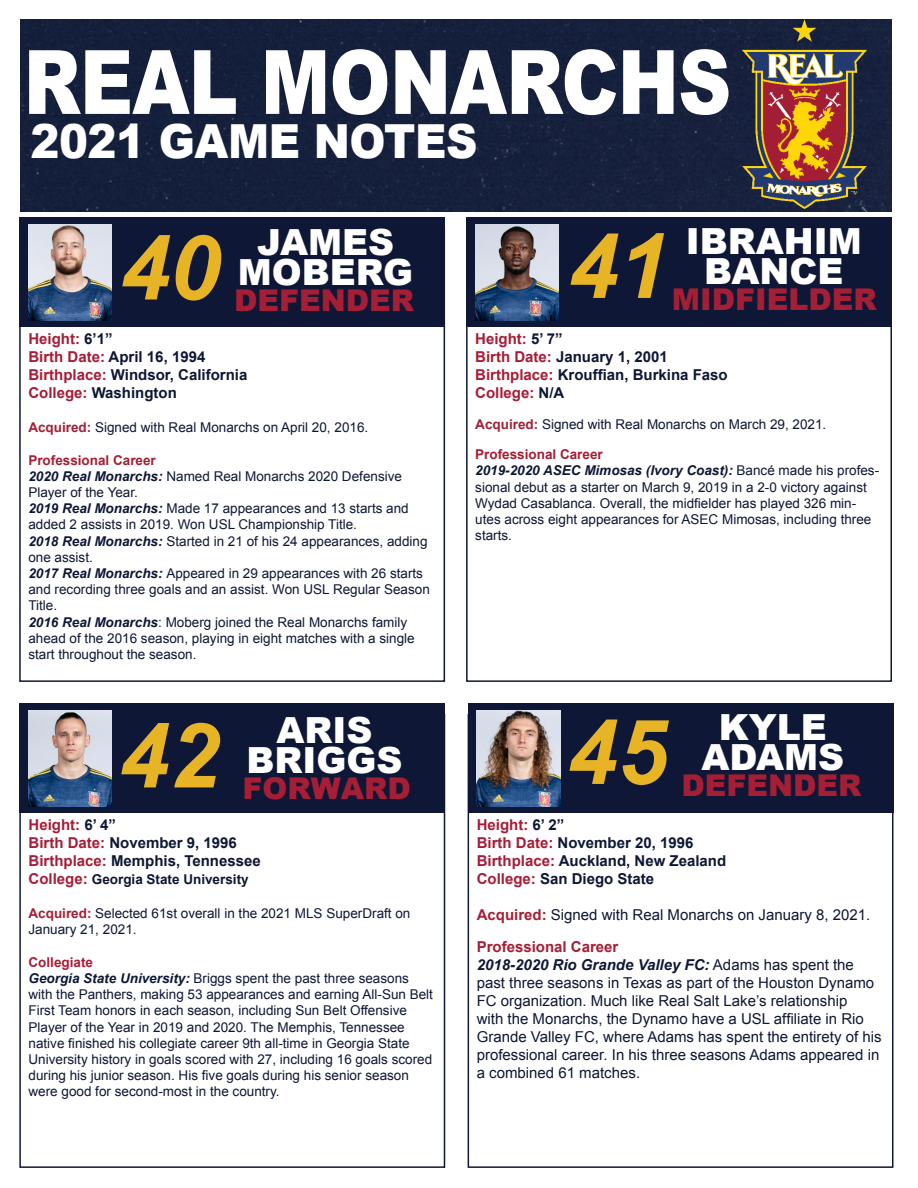
<style>
.page{position:relative;width:918px;height:1188px;background:#fff}
.page>*{position:absolute;margin:0;border:0;box-sizing:border-box;transform-origin:0 0}
.t1{font:italic 700 90px "Arial";color:#e6b425}
.t2{font:900 88.95px "Arial";letter-spacing:-.01em;color:#fff;scale:.83 1}
.t3{font:900 46.95px "Arial";letter-spacing:-.01em;color:#fff;scale:.93 1}
.t4{font:900 36px "Arial";color:#fff}
.t5{font:900 30px "Arial";color:#a41f35}
.t6{font:15px/18px "Arial";color:#0e1735}
.t7{font:700 15px/18px "Arial";color:#0e1735}
.t8{font:700 15px "Arial";color:#a51d36}
.t9{font:700 15px "Arial";color:#a41f35}
.t10{font:13.5px/16.2px "Arial";color:#0e1735}
.t11{font:700 13.5px "Arial";color:#a41f35}
.t12{font:700 13.5px "Arial";color:#0e1735}
.s1{color:#0e1735}
.s2{color:#a51d36}
.s3{font-weight:700;color:#a41f35}
.s4{font-weight:700;font-style:italic}
.s5{font-size:15px;color:#a51d36}
</style>
<div class="page">
<div style="left:19px;top:218px;width:426px;height:109px;background:#0e1735"></div>
<img style="left:28px;top:224px;width:84px;height:96px">
<div style="left:466px;top:218px;width:426px;height:109px;background:#0e1735"></div>
<img style="left:475px;top:224px;width:84px;height:96px">
<div style="left:19px;top:704px;width:426px;height:109px;background:#0e1735"></div>
<img style="left:29px;top:710px;width:83px;height:96px">
<div style="left:468px;top:704px;width:425px;height:109px;background:#0e1735"></div>
<img style="left:477px;top:710px;width:83px;height:96px">
<div style="left:20px;top:19px;width:872px;height:193px;background:#15203c"></div>
<img style="left:700px;top:19px;width:185px;height:189px">
<p class="t2" style="left:24px;top:18px;width:854px">REAL MONARCHS</p>
<p class="t3" style="left:30px;top:107px;width:482px">2021 GAME NOTES</p>
<p class="t1" style="left:120px;top:209px;width:102px">40</p>
<p class="t4" style="left:257px;top:216px;width:139px">JAMES</p>
<p class="t4" style="left:238px;top:246px;width:177px">MOBERG</p>
<p class="t5" style="left:234px;top:279px;width:182px">DEFENDER</p>
<p class="t8" style="left:28px;top:329px;width:86px">Height: <span class="s1">6’1”</span></p>
<p class="t7" style="left:28px;top:348px;width:221px"><span class="s2">Birth Date:</span> April 16, 1994<br><span class="s2">Birthplace:</span> Windsor, California<br><span class="s2">College:</span> Washington</p>
<p class="t10" style="left:28px;top:420px;width:341px"><span class="s3">Acquired:</span> Signed with Real Monarchs on April 20, 2016.</p>
<p class="t11" style="left:28px;top:451px;width:129px">Professional Career</p>
<p class="t10" style="left:28px;top:468px;width:375px"><span class="s4">2020 Real Monarchs:</span> Named Real Monarchs 2020 Defensive<br>Player of the Year.</p>
<p class="t10" style="left:28px;top:501px;width:382px"><span class="s4">2019 Real Monarchs:</span> Made 17 appearances and 13 starts and added 2 assists in 2019. Won USL Championship Title.</p>
<p class="t10" style="left:28px;top:533px;width:401px"><span class="s4">2018 Real Monarchs:</span> Started in 21 of his 24 appearances, adding one assist.</p>
<p class="t10" style="left:28px;top:565px;width:403px"><span class="s4">2017 Real Monarchs:</span> Appeared in 29 appearances with 26 starts and recording three goals and an assist. Won USL Regular Season<br>Title.</p>
<p class="t10" style="left:28px;top:614px;width:388px"><span class="s4">2016 Real Monarchs</span>: Moberg joined the Real Monarchs family ahead of the 2016 season, playing in eight matches with a single start throughout the season.</p>
<p class="t1" style="left:119px;top:697px;width:102px">42</p>
<p class="t4" style="left:277px;top:704px;width:98px">ARIS</p>
<p class="t4" style="left:247px;top:734px;width:157px">BRIGGS</p>
<p class="t5" style="left:243px;top:767px;width:170px">FORWARD</p>
<p class="t8" style="left:29px;top:815px;width:89px">Height: <span class="s1">6’ 4”</span></p>
<p class="t7" style="left:29px;top:834px;width:234px"><span class="s2">Birth Date:</span> November 9, 1996<br><span class="s2">Birthplace:</span> Memphis, Tennessee</p>
<p class="t12" style="left:29px;top:870px;width:222px"><span class="s5">College:</span> Georgia State University</p>
<p class="t10" style="left:29px;top:906px;width:383px"><span class="s3">Acquired:</span> Selected 61st overall in the 2021 MLS SuperDraft on<br>January 21, 2021.</p>
<p class="t11" style="left:29px;top:953px;width:66px">Collegiate</p>
<p class="t10" style="left:29px;top:970px;width:406px"><span class="s4">Georgia State University:</span> Briggs spent the past three seasons with the Panthers, making 53 appearances and earning All-Sun Belt First Team honors in each season, including Sun Belt Offensive Player of the Year in 2019 and 2020. The Memphis, Tennessee native finished his collegiate career 9th all-time in Georgia State University history in goals scored with 27, including 16 goals scored during his junior season. His five goals during his senior season were good for second-most in the country.</p>
<p class="t1" style="left:568px;top:208px;width:102px">41</p>
<p class="t4" style="left:686px;top:215px;width:178px">IBRAHIM</p>
<p class="t4" style="left:704px;top:245px;width:141px">BANCE</p>
<p class="t5" style="left:672px;top:277px;width:207px">MIDFIELDER</p>
<p class="t8" style="left:475px;top:329px;width:89px">Height: <span class="s1">5’ 7”</span></p>
<p class="t7" style="left:475px;top:348px;width:254px"><span class="s2">Birth Date:</span> January 1, 2001<br><span class="s2">Birthplace:</span> Krouffian, Burkina Faso<br><span class="s2">College:</span> N/A</p>
<p class="t10" style="left:475px;top:416px;width:353px"><span class="s3">Acquired:</span> Signed with Real Monarchs on March 29, 2021.</p>
<p class="t11" style="left:475px;top:446px;width:129px">Professional Career</p>
<p class="t10" style="left:475px;top:463px;width:405px"><span class="s4">2019-2020 ASEC Mimosas (Ivory Coast):</span> Bancé made his profes&shy;sional debut as a starter on March 9, 2019 in a 2-0 victory against Wydad Casablanca. Overall, the midfielder has played 326 min&shy;utes across eight appearances for ASEC Mimosas, including three starts.</p>
<p class="t1" style="left:567px;top:694px;width:102px">45</p>
<p class="t4" style="left:719px;top:701px;width:109px">KYLE</p>
<p class="t4" style="left:702px;top:731px;width:144px">ADAMS</p>
<p class="t5" style="left:681px;top:763px;width:182px">DEFENDER</p>
<p class="t8" style="left:477px;top:815px;width:89px">Height: <span class="s1">6’ 2”</span></p>
<p class="t7" style="left:477px;top:834px;width:251px"><span class="s2">Birth Date:</span> November 20, 1996<br><span class="s2">Birthplace:</span> Auckland, New Zealand<br><span class="s2">College:</span> San Diego State</p>
<p class="t6" style="left:477px;top:906px;width:395px"><span class="s3">Acquired:</span> Signed with Real Monarchs on January 8, 2021.</p>
<p class="t9" style="left:477px;top:937px;width:143px">Professional Career</p>
<p class="t6" style="left:477px;top:956px;width:406px"><span class="s4">2018-2020 Rio Grande Valley FC:</span> Adams has spent the past three seasons in Texas as part of the Houston Dynamo FC organization. Much like Real Salt Lake’s relationship<br>with the Monarchs, the Dynamo have a USL affiliate in Rio Grande Valley FC, where Adams has spent the entirety of his professional career. In his three seasons Adams appeared in a combined 61 matches.</p>
</div>
